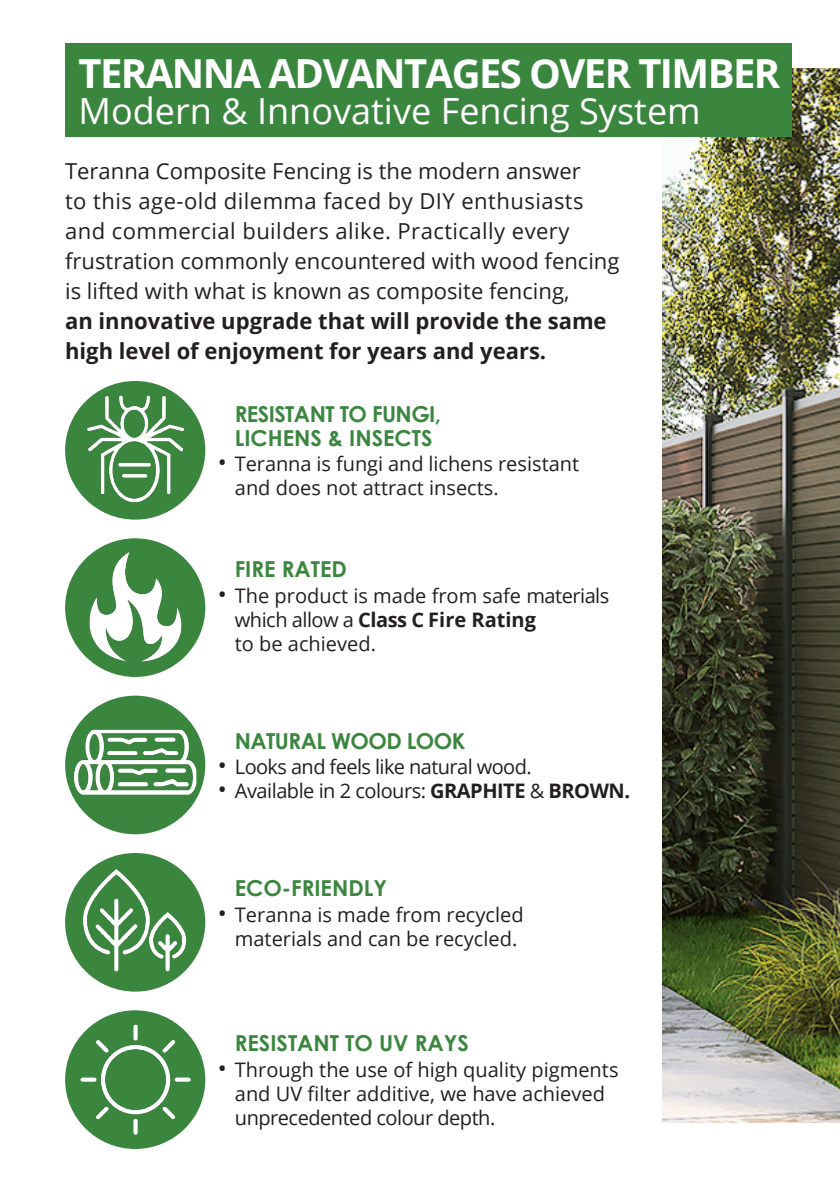
<style>
.page{position:relative;width:840px;height:1191px;background:#fff}
.page>*{position:absolute;margin:0;border:0;box-sizing:border-box;transform-origin:0 0}
.t1{font:700 40px "Open Sans";letter-spacing:-.04em;color:#fff}
.t2{font:36px "Open Sans";color:#fff}
.t3{font:22px/30px "Open Sans";color:#231f20}
.t4{font:700 22px "Century Gothic";color:#3b863f}
.t5{font:700 22px "Century Gothic";letter-spacing:-.025em;color:#3b863f}
.t6{font:20px/24px "Open Sans";color:#231f20}
.t7{font:20px "Open Sans";letter-spacing:-.025em;color:#231f20}
.t8{font:20px "Open Sans";letter-spacing:-.03em;color:#231f20}
.s1{font-weight:700}
.s2{font-size:24px}
</style>
<div class="page">
<img style="left:662px;top:68px;width:177px;height:1055px">
<div style="left:65px;top:853px;width:140px;height:138px;background:#3b863f;border-radius:50%"></div>
<img style="left:77px;top:861px;width:115px;height:117px">
<div style="left:65px;top:695px;width:140px;height:139px;background:#3b863f;border-radius:50%"></div>
<img style="left:74px;top:699px;width:122px;height:125px">
<div style="left:65px;top:381px;width:140px;height:138px;background:#3b863f;border-radius:50%"></div>
<img style="left:77px;top:389px;width:115px;height:117px">
<div style="left:65px;top:538px;width:140px;height:139px;background:#3b863f;border-radius:50%"></div>
<img style="left:83px;top:544px;width:104px;height:123px">
<img style="left:65px;top:1010px;width:140px;height:139px">
<div style="left:65px;top:43px;width:726px;height:94px;background:#3b863f"></div>
<p class="t1" style="left:79px;top:45px;width:702px">TERANNA ADVANTAGES OVER TIMBER</p>
<p class="t2" style="left:79px;top:86px;width:623px">Modern &amp; Innovative Fencing System</p>
<p class="t3" style="left:65px;top:156px;width:555px">Teranna Composite Fencing is the modern answer<br>to this age-old dilemma faced by DIY enthusiasts and commercial builders alike. Practically every frustration commonly encountered with wood fencing is lifted with what is known as composite fencing,<br><span class="s1">an innovative upgrade that will provide the same high level of enjoyment for years and years.</span></p>
<p class="t5" style="left:234px;top:397px;width:208px">RESISTANT TO FUNGI,</p>
<p class="t4" style="left:234px;top:421px;width:199px">LICHENS &amp; INSECTS</p>
<p class="t6" style="left:235px;top:452px;width:345px;text-indent:-17px"><span class="s2">•</span> Teranna is fungi and lichens resistant and does not attract insects.</p>
<p class="t4" style="left:234px;top:552px;width:114px">FIRE RATED</p>
<p class="t6" style="left:235px;top:583px;width:376px;text-indent:-17px"><span class="s2">•</span> The product is made from safe materials which allow a <span class="s1">Class C Fire Rating<br></span>to be achieved.</p>
<p class="t5" style="left:234px;top:724px;width:232px">NATURAL WOOD LOOK</p>
<p class="t8" style="left:218px;top:753px;width:315px"><span class="s2">•</span> Looks and feels like natural wood.</p>
<p class="t7" style="left:218px;top:777px;width:413px"><span class="s2">•</span> Available in 2 colours: <span class="s1">GRAPHITE</span> &amp; <span class="s1">BROWN.</span></p>
<p class="t4" style="left:234px;top:870px;width:154px">ECO-FRIENDLY</p>
<p class="t6" style="left:218px;top:902px;width:307px;text-align:center"><span class="s2">•</span> Teranna is made from recycled materials and can be recycled.</p>
<p class="t4" style="left:234px;top:1026px;width:236px">RESISTANT TO UV RAYS</p>
<p class="t6" style="left:235px;top:1056px;width:385px;text-indent:-17px"><span class="s2">•</span> Through the use of high quality pigments and UV filter additive, we have achieved unprecedented colour depth.</p>
</div>
